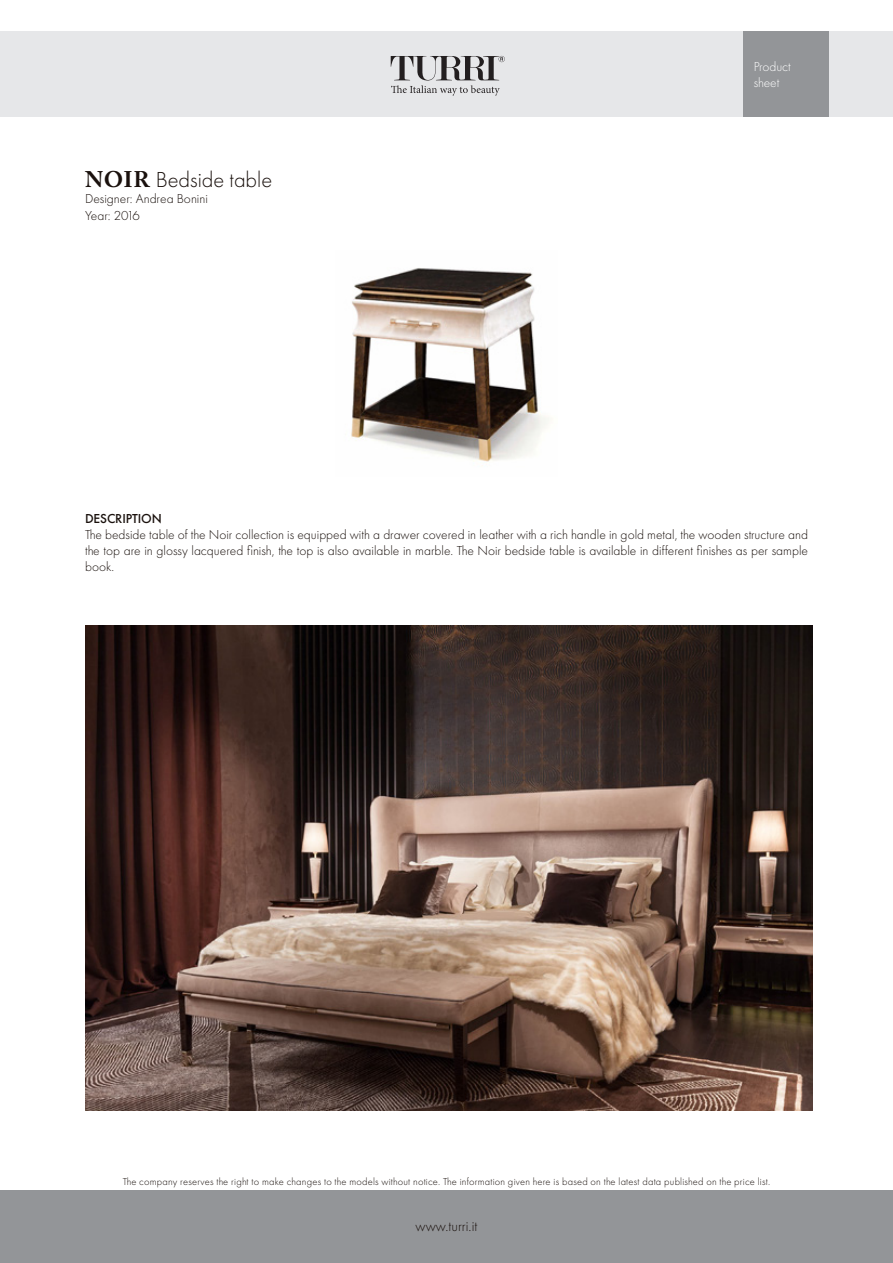
<style>
.page{position:relative;width:893px;height:1263px;background:#fff}
.page>*{position:absolute;margin:0;border:0;box-sizing:border-box;transform-origin:0 0}
.t1{font:300 22.5px "Futura PT";color:#1a110d}
.t2{font:300 15px "Futura PT";color:#1a110d}
.t3{font:300 13.5px/16.2px "Futura PT";color:#1a110d;text-align:justify}
.t4{font:300 13.5px/16.2px "Futura PT";color:#fff}
.t5{font:500 13.5px "Futura PT";letter-spacing:-.01em;color:#1a110d}
.t6{font:300 13.5px "Futura PT";letter-spacing:-.04em;color:#1a110d}
.t7{font:300 10.5px "Futura PT";letter-spacing:.02em;color:#1a110d}
.s1{font-family:"Adobe Caslon Pro";font-weight:700}
</style>
<div class="page">
<div style="left:0;top:32px;width:893px;height:85px;background:#e6e7e9"></div>
<div style="left:0;top:1191px;width:893px;height:72px;background:#939598"></div>
<div style="left:743px;top:32px;width:85px;height:85px;background:#939598"></div>
<svg style="left:391px;top:56px;width:114px;height:40px"></svg>
<img style="left:351px;top:268px;width:198px;height:198px">
<img style="left:85px;top:625px;width:727px;height:485px">
<p class="t1" style="left:85px;top:167px;width:189px"><span class="s1">NOIR</span> Bedside table</p>
<p class="t3" style="left:85px;top:191px;width:124px">Designer: Andrea Bonini</p>
<p class="t6" style="left:85px;top:207px;width:56px">Year: 2016</p>
<p class="t4" style="left:754px;top:58px;width:39px">Product sheet</p>
<p class="t5" style="left:85px;top:510px;width:78px">DESCRIPTION</p>
<p class="t3" style="left:85px;top:526px;width:724px">The bedside table of the Noir collection is equipped with a drawer covered in leather with a rich handle in gold metal, the wooden structure and the top are in glossy lacquered finish, the top is also available in marble. The Noir bedside table is available in different finishes as per sample book.</p>
<p class="t7" style="left:123px;top:1175px;width:649px">The company reserves the right to make changes to the models without notice. The information given here is based on the latest data published on the price list.</p>
<p class="t2" style="left:416px;top:1218px;width:63px">www.turri.it</p>
</div>
